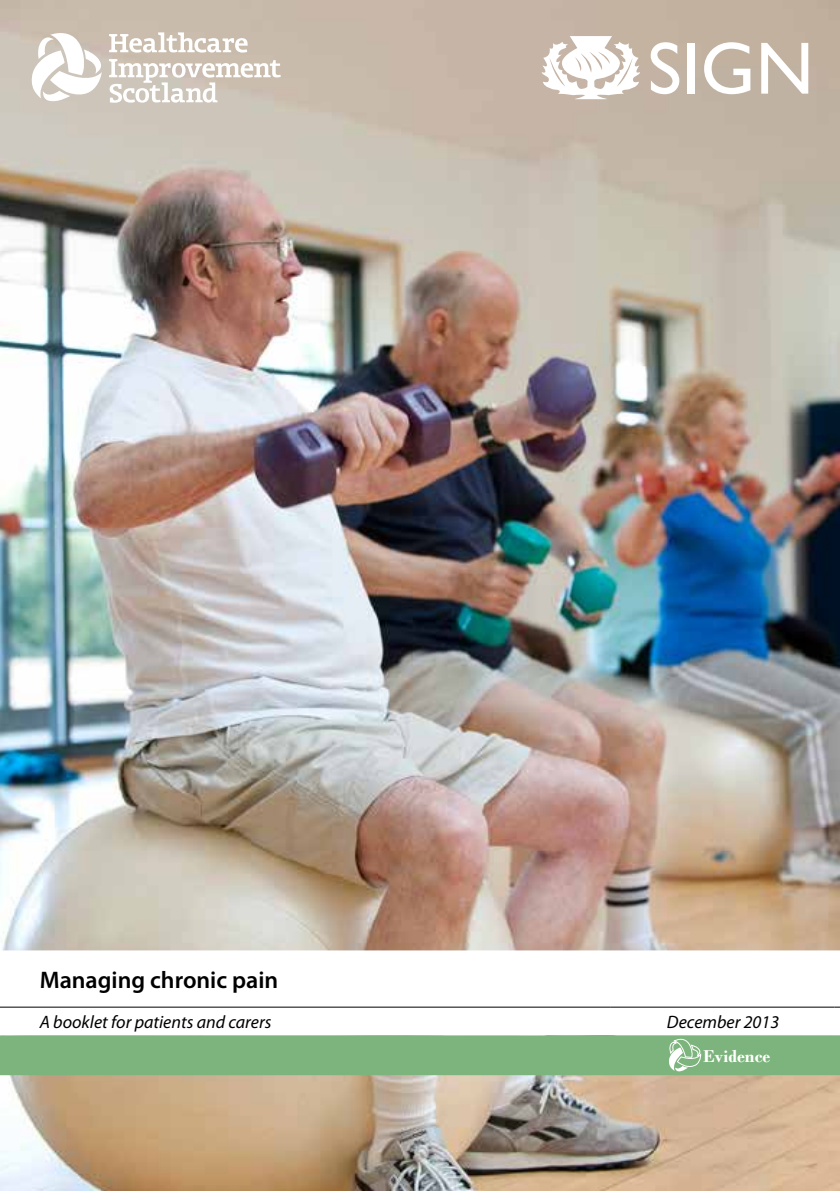
<style>
.page{position:relative;width:840px;height:1191px;background:#fff}
.page>*{position:absolute;margin:0;border:0;box-sizing:border-box;transform-origin:0 0}
.t1{font:600 24px "Myriad Pro";color:#000}
.t2{font:italic 18px "Myriad Pro";color:#000}
.t3{font:700 18px "Bodoni";color:#fff}
</style>
<div class="page">
<img style="left:0;top:0;width:839px;height:1191px">
<svg style="left:109px;top:32px;width:138px;height:21px"></svg>
<svg style="left:109px;top:59px;width:172px;height:44px"></svg>
<svg style="left:31px;top:33px;width:71px;height:70px"></svg>
<svg style="left:650px;top:42px;width:29px;height:52px"></svg>
<div style="left:687px;top:43px;width:7px;height:51px;background:#fff"></div>
<svg style="left:703px;top:42px;width:47px;height:52px"></svg>
<svg style="left:760px;top:43px;width:47px;height:51px"></svg>
<svg style="left:541px;top:36px;width:99px;height:63px"></svg>
<svg style="left:0;top:950px;width:839px;height:85px"></svg>
<hr style="left:0;top:1006px;width:609px;height:1px;background:#000">
<hr style="left:609px;top:1006px;width:224px;height:1px;background:#000">
<div style="left:0;top:1035px;width:839px;height:40px;background:#7db47d"></div>
<h1 class="t1" style="left:40px;top:964px;width:240px">Managing chronic pain</h1>
<p class="t2" style="left:40px;top:1011px;width:233px">A booklet for patients and carers</p>
<p class="t2" style="left:666px;top:1011px;width:114px">December 2013</p>
<p class="t3" style="left:703px;top:1045px;width:68px">Evidence</p>
</div>
